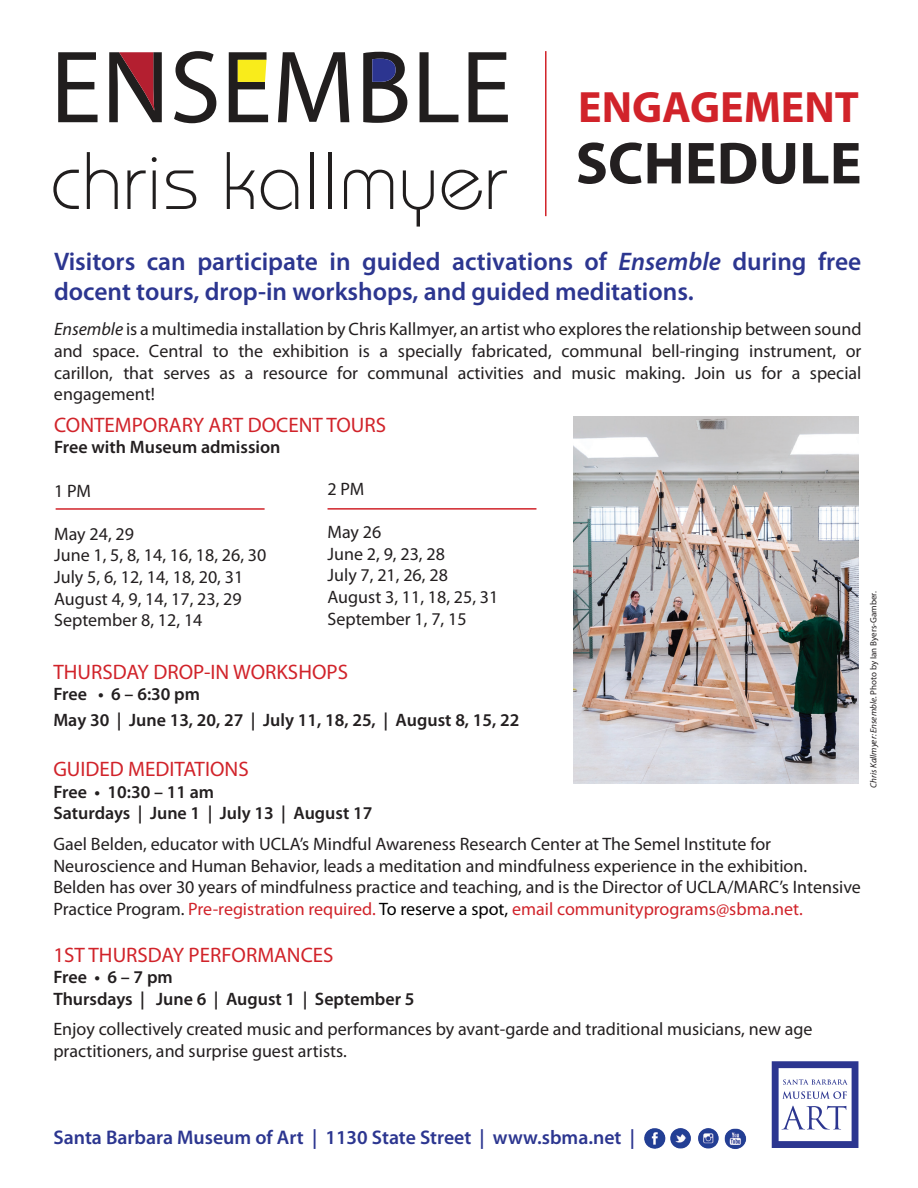
<style>
.page{position:relative;width:918px;height:1188px;background:#fff}
.page>*{position:absolute;margin:0;border:0;box-sizing:border-box;transform-origin:0 0}
.t1{font:700 59.85px "Myriad Pro";color:#231f20}
.t2{font:700 44.1px "Myriad Pro";color:#d1232a}
.t3{font:600 25.5px/30.6px "Myriad Pro";color:#2c3690}
.t4{font:21px "Myriad Pro";color:#d1232a}
.t5{font:600 19.8px "Myriad Pro";color:#2c3690}
.t6{font:18px/21.6px "Myriad Pro";color:#231f20}
.t7{font:600 18px/25.2px "Myriad Pro";color:#231f20}
.t8{font:italic 9px "Myriad Pro";color:#231f20}
.s1{font-style:italic}
.s2{color:#d1232a}
.s3{color:#000}
.s4{font-style:normal}
</style>
<div class="page">
<svg style="left:58px;top:52px;width:40px;height:70px"></svg>
<svg style="left:174px;top:51px;width:42px;height:72px"></svg>
<svg style="left:278px;top:52px;width:71px;height:70px"></svg>
<svg style="left:420px;top:52px;width:38px;height:70px"></svg>
<svg style="left:469px;top:52px;width:39px;height:70px"></svg>
<svg style="left:53px;top:170px;width:26px;height:39px"></svg>
<svg style="left:87px;top:152px;width:31px;height:57px"></svg>
<svg style="left:127px;top:170px;width:19px;height:39px"></svg>
<svg style="left:152px;top:157px;width:5px;height:52px"></svg>
<svg style="left:166px;top:170px;width:30px;height:39px"></svg>
<svg style="left:227px;top:152px;width:28px;height:57px"></svg>
<svg style="left:261px;top:170px;width:37px;height:40px"></svg>
<hr style="left:311px;top:152px;width:3px;height:57px;background:#211e1e">
<hr style="left:329px;top:152px;width:3px;height:57px;background:#211e1e">
<svg style="left:344px;top:170px;width:49px;height:39px"></svg>
<svg style="left:403px;top:170px;width:31px;height:57px"></svg>
<svg style="left:442px;top:170px;width:40px;height:40px"></svg>
<svg style="left:489px;top:170px;width:18px;height:39px"></svg>
<svg style="left:109px;top:52px;width:53px;height:70px"></svg>
<svg style="left:229px;top:52px;width:39px;height:70px"></svg>
<svg style="left:363px;top:52px;width:44px;height:71px"></svg>
<img style="left:573px;top:416px;width:285px;height:367px">
<hr style="left:56px;top:508px;width:209px;height:2px;background:#d1232a">
<hr style="left:328px;top:508px;width:208px;height:2px;background:#d1232a">
<hr style="left:545px;top:51px;width:2px;height:165px;background:#d1232a">
<svg style="left:772px;top:1061px;width:86px;height:87px"></svg>
<img style="left:644px;top:1128px;width:75px;height:21px">
<img style="left:724px;top:1128px;width:23px;height:21px">
<h2 class="t2" style="left:578px;top:78px;width:282px">ENGAGEMENT</h2>
<h1 class="t1" style="left:576px;top:124px;width:288px">SCHEDULE</h1>
<h3 class="t3" style="left:54px;top:245px;width:809px">Visitors can participate in guided activations of <span class="s1">Ensemble</span> during free docent tours, drop-in workshops, and guided meditations.</h3>
<p class="t6" style="left:54px;top:318px;width:809px;text-align:justify"><span class="s1">Ensemble</span> is a multimedia installation by Chris Kallmyer, an artist who explores the relationship between sound and space. Central to the exhibition is a specially fabricated, communal bell-ringing instrument, or carillon, that serves as a resource for communal activities and music making. Join us for a special engagement!</p>
<p class="t4" style="left:54px;top:412px;width:334px">CONTEMPORARY ART DOCENT TOURS</p>
<p class="t7" style="left:54px;top:434px;width:228px">Free with Museum admission</p>
<p class="t6" style="left:54px;top:480px;width:38px">1 PM</p>
<p class="t6" style="left:54px;top:523px;width:214px">May 24, 29<br>June 1, 5, 8, 14, 16, 18, 26, 30<br>July 5, 6, 12, 14, 18, 20, 31<br>August 4, 9, 14, 17, 23, 29<br>September 8, 12, 14</p>
<p class="t6" style="left:328px;top:478px;width:38px">2 PM</p>
<p class="t6" style="left:328px;top:521px;width:172px">May 26<br>June 2, 9, 23, 28<br>July 7, 21, 26, 28<br>August 3, 11, 18, 25, 31<br>September 1, 7, 15</p>
<p class="t4" style="left:53px;top:659px;width:296px">THURSDAY DROP-IN WORKSHOPS</p>
<p class="t7" style="left:53px;top:681px;width:468px">Free • 6 – 6:30 pm<br>May 30 | June 13, 20, 27 | July 11, 18, 25, | August 8, 15, 22</p>
<p class="t4" style="left:53px;top:756px;width:197px">GUIDED MEDITATIONS</p>
<p class="t7" style="left:53px;top:781px;width:320px;line-height:21px">Free • 10:30 – 11 am<br>Saturdays | June 1 | July 13 | August 17</p>
<p class="t6" style="left:53px;top:833px;width:809px">Gael Belden, educator with UCLA’s Mindful Awareness Research Center at The Semel Institute for Neuroscience and Human Behavior, leads a meditation and mindfulness experience in the exhibition.<br>Belden has over 30 years of mindfulness practice and teaching, and is the Director of UCLA/MARC’s Intensive Practice Program. <span class="s2">Pre-registration required.</span> <span class="s3">To reserve a spot,</span> <span class="s2">email communityprograms@sbma.net.</span></p>
<p class="t4" style="left:53px;top:942px;width:282px">1ST THURSDAY PERFORMANCES</p>
<p class="t7" style="left:53px;top:966px;width:363px;line-height:21.6px">Free • 6 – 7 pm<br>Thursdays | June 6 | August 1 | September 5</p>
<p class="t6" style="left:53px;top:1018px;width:761px">Enjoy collectively created music and performances by avant-garde and traditional musicians, new age practitioners, and surprise guest artists.</p>
<p class="t8" style="left:868px;top:788px;width:198px;rotate:-90deg">Chris Kallmyer: Ensemble. <span class="s4">Photo by Ian Byers-Gamber.</span></p>
<p class="t5" style="left:53px;top:1125px;width:583px">Santa Barbara Museum of Art | 1130 State Street | www.sbma.net |</p>
</div>
